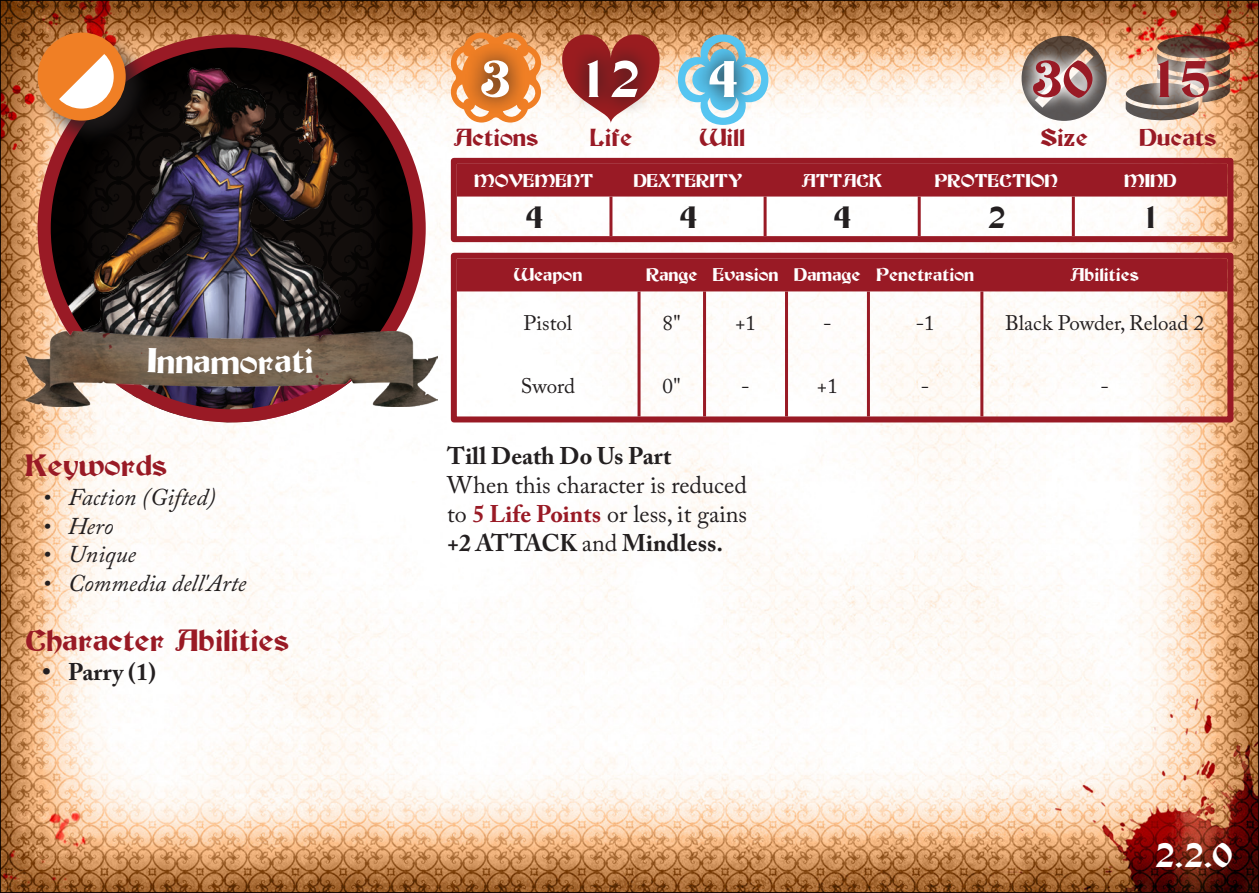
<style>
.page{position:relative;width:1259px;height:893px;background:#fff}
.page>*{position:absolute;margin:0;border:0;box-sizing:border-box;transform-origin:0 0}
.White_Points{font:51px "Buckingham";color:#fff}
.Red_Points{font:51px "Buckingham";color:#991a25}
.Character_Title{font:33.6px "Buckingham";color:#fff}
.Subsection_Headings{font:30px "Buckingham";color:#991a25}
.Stat_Numbers{font:30px "Buckingham";color:#231f20}
.Bold_Headings{font:24px/28.8px "Adobe Caslon Pro";color:#231f20}
.t1{font:italic 24px "Adobe Caslon Pro";color:#231f20}
.t2{font:24px "Buckingham";color:#991a25}
.t3{font:700 24px "Adobe Caslon Pro";letter-spacing:.01em;color:#231f20}
.Weapon_Text{font:21px "Adobe Caslon Pro";color:#231f20}
.Subsection_Headings-2{font:18px "Buckingham";color:#fff}
.s1{font-weight:700}
.s2{font-weight:700;color:#991a25}
</style>
<div class="page">
<div style="left:0;top:0;width:1259px;height:893px;background:#231f20;opacity:.75"></div>
<img style="left:31px;top:41px;width:385px;height:372px">
<h2 class="Character_Title" style="left:211px;top:341px;width:49px">mo</h2>
<p class="Subsection_Headings" style="left:26px;top:446px;width:143px">Keywords</p>
<p class="t1" style="left:43px;top:482px;width:175px">• Faction (Gifted)</p>
<p class="t1" style="left:43px;top:511px;width:72px">• Hero</p>
<p class="t1" style="left:43px;top:540px;width:95px">• Unique</p>
<p class="t1" style="left:43px;top:569px;width:205px">• Commedia dell'Arte</p>
<p class="Subsection_Headings" style="left:26px;top:622px;width:265px">Character Abilities</p>
<p class="t3" style="left:43px;top:658px;width:115px">• Parry (1)</p>
<p class="White_Points" style="left:479px;top:47px;width:33px">3</p>
<p class="White_Points" style="left:577px;top:47px;width:64px">12</p>
<p class="White_Points" style="left:707px;top:47px;width:33px">4</p>
<p class="Red_Points" style="left:1031px;top:47px;width:64px">30</p>
<p class="Red_Points" style="left:1148px;top:47px;width:64px">15</p>
<p class="t2" style="left:454px;top:123px;width:86px">Actions</p>
<p class="t2" style="left:590px;top:123px;width:44px">Life</p>
<p class="t2" style="left:699px;top:123px;width:47px">Will</p>
<p class="t2" style="left:1040px;top:123px;width:49px">Size</p>
<p class="t2" style="left:1139px;top:123px;width:78px">Ducats</p>
<p class="Subsection_Headings-2" style="left:474px;top:169px;width:121px">MOVEMENT</p>
<p class="Subsection_Headings-2" style="left:634px;top:169px;width:110px">DEXTERITY</p>
<p class="Subsection_Headings-2" style="left:802px;top:169px;width:82px">ATTACK</p>
<p class="Subsection_Headings-2" style="left:934px;top:169px;width:124px">PROTECTION</p>
<p class="Subsection_Headings-2" style="left:1124px;top:169px;width:54px">MIND</p>
<p class="Stat_Numbers" style="left:525px;top:199px;width:20px">4</p>
<p class="Stat_Numbers" style="left:679px;top:199px;width:20px">4</p>
<p class="Stat_Numbers" style="left:833px;top:199px;width:20px">4</p>
<p class="Stat_Numbers" style="left:987px;top:199px;width:20px">2</p>
<p class="Stat_Numbers" style="left:1141px;top:199px;width:20px">1</p>
<p class="Subsection_Headings-2" style="left:514px;top:264px;width:70px">Weapon</p>
<p class="Subsection_Headings-2" style="left:646px;top:264px;width:53px">Range</p>
<p class="Subsection_Headings-2" style="left:713px;top:264px;width:67px">Evasion</p>
<p class="Subsection_Headings-2" style="left:794px;top:264px;width:68px">Damage</p>
<p class="Subsection_Headings-2" style="left:876px;top:264px;width:99px">Penetration</p>
<p class="Subsection_Headings-2" style="left:1070px;top:264px;width:70px">Abilities</p>
<p class="Weapon_Text" style="left:523px;top:311px;width:50px">Pistol</p>
<p class="Weapon_Text" style="left:662px;top:311px;width:20px">8"</p>
<p class="Weapon_Text" style="left:735px;top:311px;width:22px">+1</p>
<p class="Weapon_Text" style="left:823px;top:311px;width:10px">-</p>
<p class="Weapon_Text" style="left:915px;top:311px;width:20px">-1</p>
<p class="Weapon_Text" style="left:1005px;top:311px;width:201px">Black Powder, Reload 2</p>
<p class="Weapon_Text" style="left:521px;top:373px;width:56px">Sword</p>
<p class="Weapon_Text" style="left:662px;top:373px;width:20px">0"</p>
<p class="Weapon_Text" style="left:741px;top:373px;width:10px">-</p>
<p class="Weapon_Text" style="left:817px;top:373px;width:22px">+1</p>
<p class="Weapon_Text" style="left:921px;top:373px;width:10px">-</p>
<p class="Weapon_Text" style="left:1100px;top:373px;width:10px">-</p>
<p class="Bold_Headings" style="left:447px;top:441px;width:301px"><span class="s1">Till Death Do Us Part<br></span>When this character is reduced to <span class="s2">5 Life Points</span> or less, it gains <span class="s1">+2 ATTACK</span> and <span class="s1">Mindless.</span></p>
<p class="Character_Title" style="left:1154px;top:834px;width:80px">2.2.0</p>
</div>
